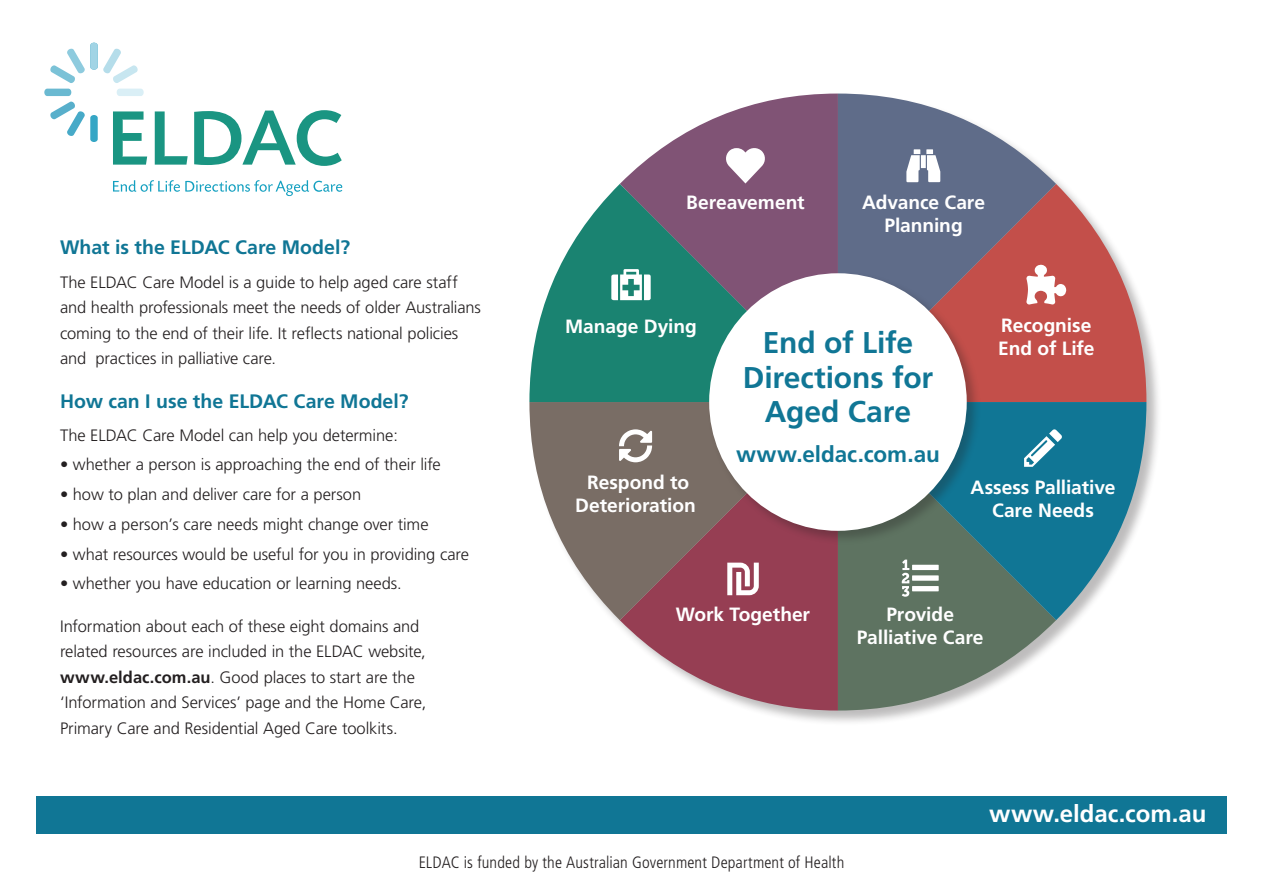
<style>
.page{position:relative;width:1263px;height:893px;background:#fff}
.page>*{position:absolute;margin:0;border:0;box-sizing:border-box;transform-origin:0 0}
.t1{font:700 30px/34.5px "Frutiger";letter-spacing:-.005em;color:#107695;text-align:center}
.t2{font:700 24px "Frutiger";color:#fff}
.t3{font:700 22.5px "Frutiger";color:#107695}
.t4{font:700 19.5px "Frutiger";color:#107695}
.t5{font:700 19.2px/22.8px "Frutiger";letter-spacing:-.005em;color:#fff;text-align:center}
.t6{font:300 16.5px/25.5px "Frutiger";letter-spacing:-.005em;color:#231f20}
.t7{font:300 condensed 16.5px "Frutiger";letter-spacing:.005em;color:#231f20}
.s1{font-weight:700}
</style>
<div class="page">
<div style="left:529px;top:93px;width:633px;height:633px;background:#231f20;opacity:.3"></div>
<svg style="left:1056px;top:184px;width:90px;height:218px;fill:#c34f4a"></svg>
<svg style="left:620px;top:94px;width:218px;height:90px;fill:#805375"></svg>
<svg style="left:838px;top:94px;width:218px;height:308px;background:#8e7787"></svg>
<svg style="left:620px;top:620px;width:218px;height:90px;fill:#963e53"></svg>
<svg style="left:838px;top:620px;width:218px;height:90px;fill:#5e7361"></svg>
<svg style="left:529px;top:402px;width:309px;height:218px;background:#927374"></svg>
<svg style="left:838px;top:402px;width:308px;height:218px;background:#438592"></svg>
<svg style="left:529px;top:184px;width:309px;height:218px;background:#558383"></svg>
<svg style="left:1026px;top:265px;width:40px;height:40px"></svg>
<svg style="left:906px;top:149px;width:34px;height:33px"></svg>
<svg style="left:611px;top:269px;width:40px;height:31px"></svg>
<svg style="left:725px;top:147px;width:41px;height:37px"></svg>
<svg style="left:902px;top:560px;width:37px;height:37px"></svg>
<svg style="left:727px;top:563px;width:32px;height:32px"></svg>
<svg style="left:1024px;top:429px;width:38px;height:38px"></svg>
<svg style="left:619px;top:429px;width:33px;height:33px"></svg>
<div style="left:707px;top:271px;width:274px;height:274px;background:#231f20;opacity:.3"></div>
<div style="left:709px;top:273px;width:258px;height:258px;background:#fff;border-radius:50%"></div>
<div style="left:36px;top:796px;width:1191px;height:37px;background:#107695"></div>
<svg style="left:113px;top:180px;width:229px;height:16px"></svg>
<svg style="left:44px;top:43px;width:103px;height:122px"></svg>
<svg style="left:155px;top:111px;width:33px;height:54px"></svg>
<svg style="left:194px;top:110px;width:148px;height:56px"></svg>
<p class="t4" style="left:60px;top:235px;width:292px">What is the ELDAC Care Model?</p>
<p class="t6" style="left:60px;top:269px;width:422px">The ELDAC Care Model is a guide to help aged care staff and health professionals meet the needs of older Australians coming to the end of their life. It reflects national policies and practices in palliative care.</p>
<p class="t4" style="left:60px;top:389px;width:350px">How can I use the ELDAC Care Model?</p>
<p class="t6" style="left:60px;top:422px;width:340px">The ELDAC Care Model can help you determine:</p>
<p class="t6" style="left:60px;top:452px;width:382px">• whether a person is approaching the end of their life</p>
<p class="t6" style="left:60px;top:482px;width:303px">• how to plan and deliver care for a person</p>
<p class="t6" style="left:60px;top:511px;width:370px">• how a person’s care needs might change over time</p>
<p class="t6" style="left:60px;top:541px;width:410px">• what resources would be useful for you in providing care</p>
<p class="t6" style="left:60px;top:571px;width:343px">• whether you have education or learning needs.</p>
<p class="t6" style="left:60px;top:613px;width:368px">Information about each of these eight domains and related resources are included in the ELDAC website, <span class="s1">www.eldac.com.au</span>. Good places to start are the ‘Information and Services’ page and the Home Care, Primary Care and Residential Aged Care toolkits.</p>
<p class="t5" style="left:686px;top:191px;width:120px">Bereavement</p>
<p class="t5" style="left:862px;top:191px;width:124px">Advance Care<br>Planning</p>
<p class="t5" style="left:565px;top:315px;width:133px">Manage Dying</p>
<h1 class="t1" style="left:743px;top:325px;width:192px">End of Life<br>Directions for<br>Aged Care</h1>
<h3 class="t3" style="left:736px;top:441px;width:205px">www.eldac.com.au</h3>
<p class="t5" style="left:998px;top:314px;width:98px;text-align:left">Recognise<br>End of Life</p>
<p class="t5" style="left:575px;top:471px;width:122px">Respond to<br>Deterioration</p>
<p class="t5" style="left:676px;top:603px;width:136px">Work Together</p>
<p class="t5" style="left:970px;top:476px;width:146px">Assess Palliative<br>Care Needs</p>
<p class="t5" style="left:857px;top:603px;width:128px">Provide<br>Palliative Care</p>
<h2 class="t2" style="left:989px;top:800px;width:219px">www.eldac.com.au</h2>
<p class="t7" style="left:419px;top:853px;width:427px">ELDAC is funded by the Australian Government Department of Health</p>
</div>
